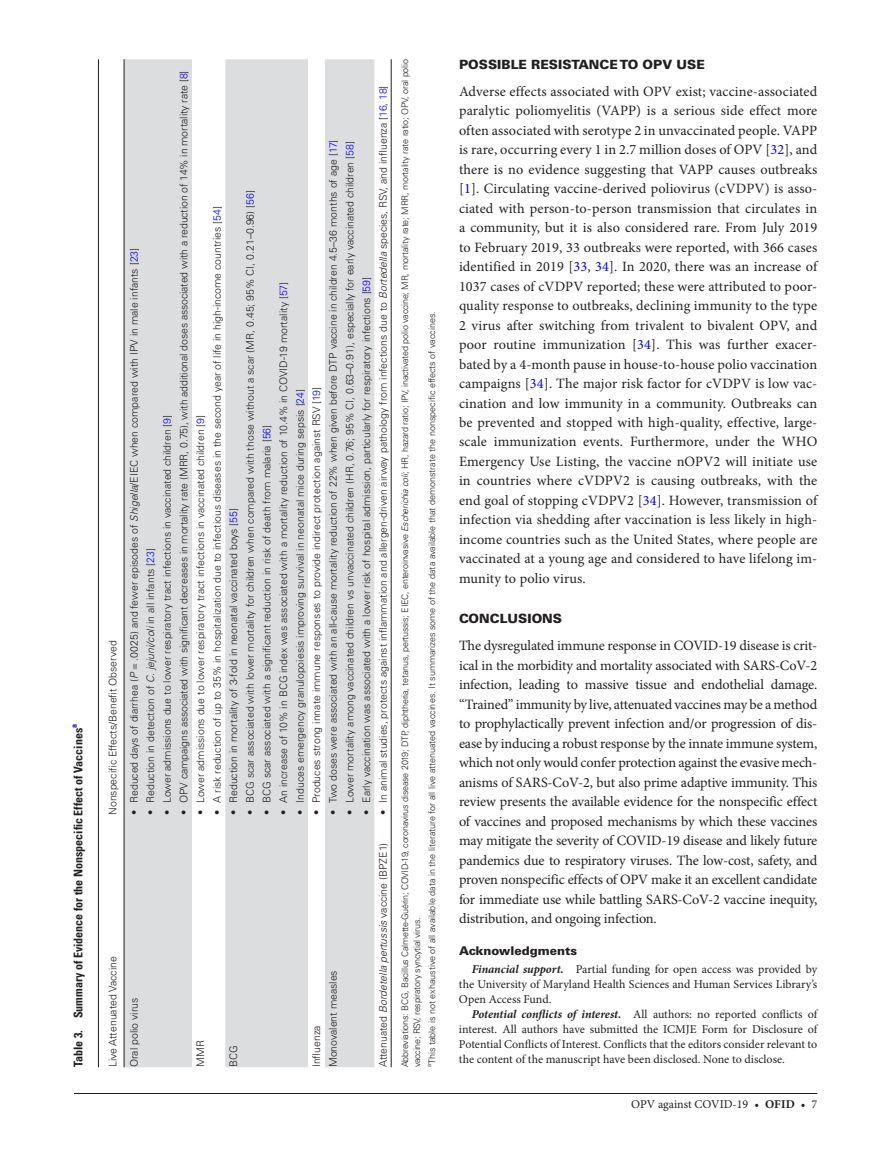
<style>
.page{position:relative;width:891px;height:1174px;background:#fff}
.page>*{position:absolute;margin:0;border:0;box-sizing:border-box;transform-origin:0 0}
.t1{font:14.25px/19.5px "Minion Pro";letter-spacing:-.005em;color:#231f20;text-align:justify}
.t2{font:900 12.75px "Univers LT Std";color:#231f20}
.t3{font:12px/15px "Minion Pro";color:#231f20;text-align:justify}
.t4{font:700 condensed 12px "Univers LT Std";color:#231f20}
.t5{font:900 12px "Univers LT Std";color:#231f20}
.t6{font:300 10.5px "Univers LT Std";color:#231f20}
.t7{font:300 9px/12px "Univers LT Std";letter-spacing:-.025em;color:#231f20}
.t8{font:300 9px "Univers LT Std";color:#231f20}
.t9{font:300 6px "Univers LT Std";color:#231f20}
.s1{color:#00f}
.s2{font-style:italic}
.s3{font-weight:700;font-style:italic}
.s4{font-weight:700}
</style>
<div class="page">
<hr style="left:74px;top:1093px;width:743px;height:1px;background:#231f20">
<svg style="left:123px;top:59px;width:1px;height:1008px"></svg>
<div style="left:125px;top:59px;width:67px;height:1008px;background:#dcdddf"></div>
<svg style="left:225px;top:59px;width:166px;height:1008px;fill:#dcdddf"></svg>
<hr style="left:98px;top:815px;width:1px;height:252px;background:#231f20">
<hr style="left:98px;top:59px;width:1px;height:756px;background:#231f20">
<hr style="left:124px;top:815px;width:1px;height:252px;background:#231f20">
<hr style="left:124px;top:59px;width:1px;height:756px;background:#231f20">
<hr style="left:391px;top:815px;width:1px;height:252px;background:#231f20">
<hr style="left:391px;top:59px;width:1px;height:756px;background:#231f20">
<p class="t4" style="left:71px;top:1067px;width:345px;rotate:-90deg">Table 3. Summary of Evidence for the Nonspecific Effect of Vaccines<sup>a</sup></p>
<p class="t6" style="left:107px;top:815px;width:176px;rotate:-90deg">Nonspecific Effects/Benefit Observed</p>
<p class="t6" style="left:177px;top:815px;width:746px;rotate:-90deg">• OPV campaigns associated with significant decreases in mortality rate (MRR, 0.75), with additional doses associated with a reduction of 14% in mortality rate [<span class="s1">8</span>]</p>
<p class="t6" style="left:377px;top:815px;width:731px;rotate:-90deg">• In animal studies, protects against inflammation and allergen-driven airway pathology from infections due to <span class="s2">Bortedella</span> species, RSV, and influenza [<span class="s1">16</span>, <span class="s1">18</span>]</p>
<p class="t6" style="left:327px;top:815px;width:677px;rotate:-90deg">• Two doses were associated with an all-cause mortality reduction of 22% when given before DTP vaccine in children 4.5–36 months of age [<span class="s1">17</span>]</p>
<p class="t6" style="left:343px;top:815px;width:675px;rotate:-90deg">• Lower mortality among vaccinated children vs unvaccinated children (HR, 0.76; 95% CI, 0.63–0.91), especially for early vaccinated children [<span class="s1">58</span>]</p>
<p class="t6" style="left:244px;top:815px;width:626px;rotate:-90deg">• BCG scar associated with lower mortality for children when compared with those without a scar (MR, 0.45; 95% CI, 0.21–0.96) [<span class="s1">56</span>]</p>
<p class="t6" style="left:211px;top:815px;width:610px;rotate:-90deg">• A risk reduction of up to 35% in hospitalization due to infectious diseases in the second year of life in high-income countries [<span class="s1">54</span>]</p>
<p class="t6" style="left:128px;top:815px;width:569px;rotate:-90deg">• Reduced days of diarrhea (<span class="s2">P</span> = .0025) and fewer episodes of <span class="s2">Shigella</span>/EIEC when compared with IPV in male infants [<span class="s1">23</span>]</p>
<p class="t6" style="left:360px;top:815px;width:539px;rotate:-90deg">• Early vaccination was associated with a lower risk of hospital admission, particularly for respiratory infections [<span class="s1">59</span>]</p>
<p class="t6" style="left:277px;top:815px;width:535px;rotate:-90deg">• An increase of 10% in BCG index was associated with a mortality reduction of 10.4% in COVID-19 mortality [<span class="s1">57</span>]</p>
<p class="t6" style="left:310px;top:815px;width:429px;rotate:-90deg">• Produces strong innate immune responses to provide indirect protection against RSV [<span class="s1">19</span>]</p>
<p class="t6" style="left:294px;top:815px;width:427px;rotate:-90deg">• Induces emergency granulopoiesis improving survival in neonatal mice during sepsis [<span class="s1">24</span>]</p>
<p class="t6" style="left:161px;top:815px;width:401px;rotate:-90deg">• Lower admissions due to lower respiratory tract infections in vaccinated children [<span class="s1">9</span>]</p>
<p class="t6" style="left:194px;top:815px;width:401px;rotate:-90deg">• Lower admissions due to lower respiratory tract infections in vaccinated children [<span class="s1">9</span>]</p>
<p class="t6" style="left:260px;top:815px;width:392px;rotate:-90deg">• BCG scar associated with a significant reduction in risk of death from malaria [<span class="s1">56</span>]</p>
<p class="t6" style="left:227px;top:815px;width:308px;rotate:-90deg">• Reduction in mortality of 3-fold in neonatal vaccinated boys [<span class="s1">55</span>]</p>
<p class="t6" style="left:144px;top:815px;width:268px;rotate:-90deg">• Reduction in detection of <span class="s2">C. jejuni/coli</span> in all infants [<span class="s1">23</span>]</p>
<p class="t6" style="left:107px;top:1067px;width:112px;rotate:-90deg">Live Attenuated Vaccine</p>
<p class="t6" style="left:128px;top:1067px;width:71px;rotate:-90deg">Oral polio virus</p>
<p class="t6" style="left:194px;top:1067px;width:28px;rotate:-90deg">MMR</p>
<p class="t6" style="left:227px;top:1067px;width:23px;rotate:-90deg">BCG</p>
<p class="t6" style="left:310px;top:1067px;width:44px;rotate:-90deg">Influenza</p>
<p class="t6" style="left:327px;top:1067px;width:99px;rotate:-90deg">Monovalent measles</p>
<p class="t6" style="left:377px;top:1067px;width:226px;rotate:-90deg">Attenuated <span class="s2">Bordetella pertussis</span> vaccine (BPZE1)</p>
<p class="t7" style="left:399px;top:1067px;width:1009px;rotate:-90deg">Abbreviations: BCG, Bacillus Calmette-Guérin; COVID-19, coronavirus disease 2019; DTP, diphtheria, tetanus, pertussis; EIEC, enteroinvasive <span class="s2">Escherichia coli</span>; HR, hazard ratio; IPV, inactivated polio vaccine; MR, mortality rate; MRR, mortality rate ratio; OPV, oral polio vaccine; RSV, respiratory syncytial virus.</p>
<p class="t8" style="left:426px;top:1064px;width:755px;rotate:-90deg">This table is not exhaustive of all available data in the literature for all live attenuated vaccines. It summarizes some of the data available that demonstrate the nonspecific effects of vaccines.</p>
<p class="t9" style="left:425px;top:1067px;width:4px;rotate:-90deg">a</p>
<p class="t2" style="left:459px;top:56px;width:247px">POSSIBLE RESISTANCE TO OPV USE</p>
<p class="t1" style="left:459px;top:81px;width:360px">Adverse effects associated with OPV exist; vaccine-associated paralytic poliomyelitis (VAPP) is a serious side effect more often associated with serotype 2 in unvaccinated people. VAPP is rare, occurring every 1 in 2.7 million doses of OPV [<span class="s1">32</span>], and there is no evidence suggesting that VAPP causes outbreaks [<span class="s1">1</span>]. Circulating vaccine-derived poliovirus (cVDPV) is asso&shy;ciated with person-to-person transmission that circulates in a community, but it is also considered rare. From July 2019 to February 2019, 33 outbreaks were reported, with 366 cases identified in 2019 [<span class="s1">33</span>, <span class="s1">34</span>]. In 2020, there was an increase of 1037 cases of cVDPV reported; these were attributed to poor&shy;quality response to outbreaks, declining immunity to the type 2 virus after switching from trivalent to bivalent OPV, and poor routine immunization [<span class="s1">34</span>]. This was further exacer&shy;bated by a 4-month pause in house-to-house polio vaccination campaigns [<span class="s1">34</span>]. The major risk factor for cVDPV is low vac&shy;cination and low immunity in a community. Outbreaks can be prevented and stopped with high-quality, effective, large&shy;scale immunization events. Furthermore, under the WHO Emergency Use Listing, the vaccine nOPV2 will initiate use in countries where cVDPV2 is causing outbreaks, with the end goal of stopping cVDPV2 [<span class="s1">34</span>]. However, transmission of infection via shedding after vaccination is less likely in high&shy;income countries such as the United States, where people are vaccinated at a young age and considered to have lifelong im&shy;munity to polio virus.</p>
<p class="t2" style="left:459px;top:611px;width:105px">CONCLUSIONS</p>
<p class="t1" style="left:459px;top:636px;width:360px">The dysregulated immune response in COVID-19 disease is crit&shy;ical in the morbidity and mortality associated with SARS-CoV-2 infection, leading to massive tissue and endothelial damage. “Trained” immunity by live, attenuated vaccines may be a method to prophylactically prevent infection and/or progression of dis&shy;ease by inducing a robust response by the innate immune system, which not only would confer protection against the evasive mech&shy;anisms of SARS-CoV-2, but also prime adaptive immunity. This review presents the available evidence for the nonspecific effect of vaccines and proposed mechanisms by which these vaccines may mitigate the severity of COVID-19 disease and likely future pandemics due to respiratory viruses. The low-cost, safety, and proven nonspecific effects of OPV make it an excellent candidate for immediate use while battling SARS-CoV-2 vaccine inequity, distribution, and ongoing infection.</p>
<p class="t5" style="left:459px;top:943px;width:120px">Acknowledgments</p>
<p class="t3" style="left:459px;top:962px;width:360px;text-indent:13px"><span class="s3">Financial support.</span> Partial funding for open access was provided by the University of Maryland Health Sciences and Human Services Library’s Open Access Fund.</p>
<p class="t3" style="left:459px;top:1007px;width:360px;text-indent:13px"><span class="s3">Potential conflicts of interest.</span> All authors: no reported conflicts of interest. All authors have submitted the ICMJE Form for Disclosure of Potential Conflicts of Interest. Conflicts that the editors consider relevant to the content of the manuscript have been disclosed. None to disclose.</p>
<p class="t3" style="left:631px;top:1096px;width:188px">OPV against COVID-19 • <span class="s4">ofid</span> • 7</p>
</div>
